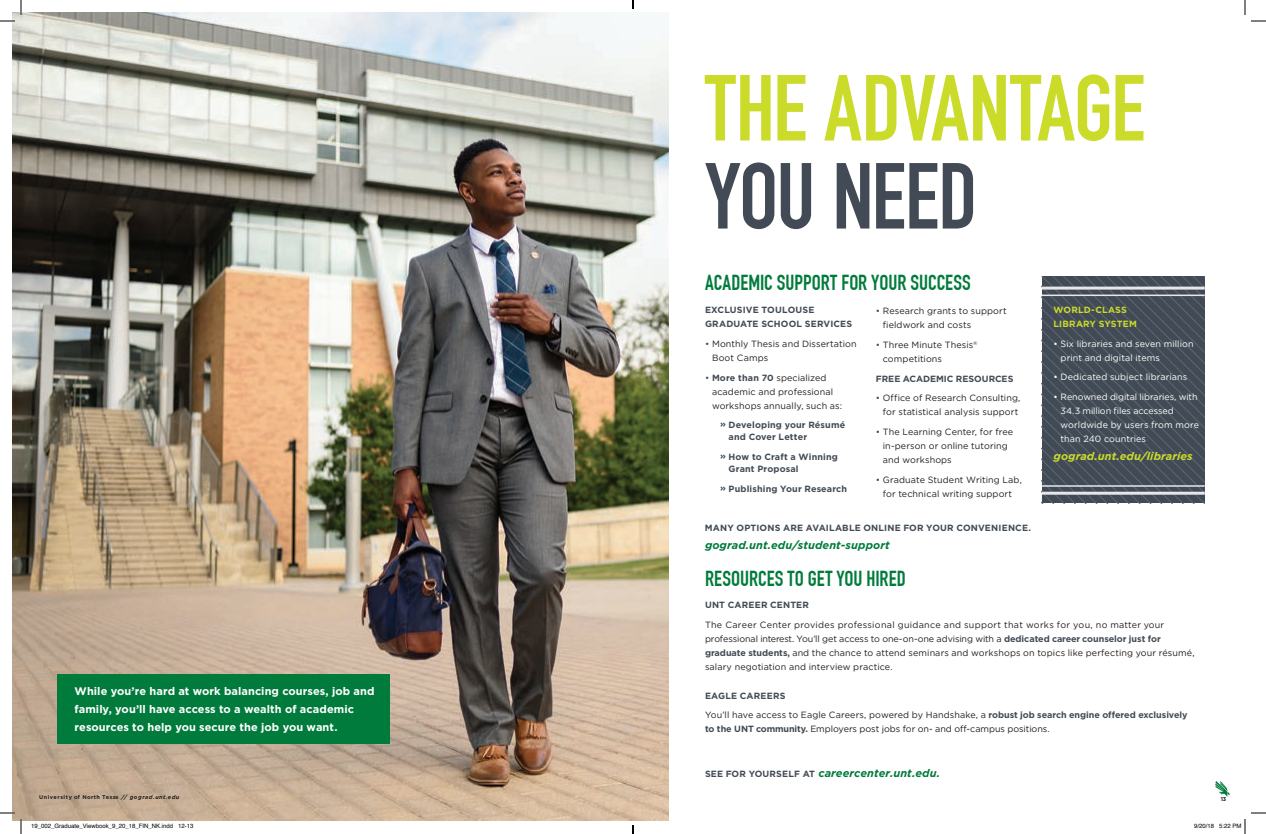
<style>
.page{position:relative;width:1266px;height:834px;background:#fff}
.page>*{position:absolute;margin:0;border:0;box-sizing:border-box;transform-origin:0 0}
.t1{font:700 92px "DIN Condensed";letter-spacing:-.015em;color:#cadb2a}
.t2{font:700 92px "DIN Condensed";letter-spacing:-.015em;color:#424b55}
.t3{font:700 21.3px "DIN Condensed";color:#007b3b}
.t4{font:700 11px/18px "Gotham";letter-spacing:.005em;color:#fff}
.t5{font:italic 700 11px "Gotham";letter-spacing:.01em;color:#007b3b}
.t6{font:italic 700 11px "Gotham";letter-spacing:.01em;color:#cadb2a}
.t7{font:9px/14px "Gotham HTF";letter-spacing:.01em;color:#231f20}
.t8{font:700 9px/12px "Gotham";letter-spacing:.015em;color:#424b55}
.t9{font:9px/14px "Gotham HTF";letter-spacing:.005em;color:#fff}
.t10{font:700 9px/14px "Gotham";letter-spacing:.015em;color:#cadb2a}
.t11{font:6px "Helvetica";color:#000}
.t12{font:700 5.5px "Gotham";letter-spacing:.08em;color:#231f20}
.s1{font-style:italic}
.s2{color:#424b55}
.s3{font-family:"Gotham";font-weight:700;color:#424b55}
.s4{font-style:normal;font-size:9px;color:#424b55}
</style>
<div class="page">
<img style="left:12px;top:12px;width:657px;height:808px">
<svg style="left:1042px;top:277px;width:163px;height:226px;background:#464f59"></svg>
<hr style="left:1042px;top:492px;width:163px;height:3px;background:#e5e7ea">
<hr style="left:1042px;top:485px;width:163px;height:2px;background:#e5e7ea">
<hr style="left:1042px;top:287px;width:163px;height:3px;background:#e5e7ea">
<hr style="left:1042px;top:295px;width:163px;height:1px;background:#e5e7ea">
<svg style="left:1215px;top:780px;width:15px;height:17px"></svg>
<div style="left:57px;top:675px;width:333px;height:69px;background:#007b3b"></div>
<svg style="left:0;top:0;width:22px;height:22px"></svg>
<svg style="left:0;top:812px;width:22px;height:22px"></svg>
<svg style="left:1244px;top:0;width:22px;height:22px"></svg>
<svg style="left:1244px;top:812px;width:22px;height:22px"></svg>
<svg style="left:632px;top:0;width:2px;height:13px"></svg>
<svg style="left:632px;top:825px;width:2px;height:9px"></svg>
<h1 class="t1" style="left:705px;top:54px;width:442px">THE ADVANTAGE</h1>
<h1 class="t2" style="left:705px;top:142px;width:274px">YOU NEED</h1>
<p class="t4" style="left:75px;top:682px;width:301px">While you’re hard at work balancing courses, job and family, you’ll have access to a wealth of academic resources to help you secure the job you want.</p>
<p class="t12" style="left:39px;top:793px;width:142px">University of North Texas <span class="s1">// gograd.unt.edu</span></p>
<h2 class="t3" style="left:705px;top:270px;width:267px">ACADEMIC SUPPORT FOR YOUR SUCCESS</h2>
<p class="t8" style="left:705px;top:303px;width:149px;line-height:14px">EXCLUSIVE TOULOUSE<br>GRADUATE SCHOOL SERVICES</p>
<p class="t7" style="left:712px;top:337px;width:146px;text-indent:-7px"><span class="s2">•</span> Monthly Thesis and Dissertation<br>Boot Camps</p>
<p class="t7" style="left:712px;top:370px;width:132px;text-indent:-7px"><span class="s2">•</span> <span class="s3">More than 70</span> specialized academic and professional workshops annually, such as:</p>
<p class="t8" style="left:729px;top:419px;width:118px;text-indent:-9px">» Developing your Résumé and Cover Letter</p>
<p class="t8" style="left:729px;top:451px;width:111px;text-indent:-9px">» How to Craft a Winning<br>Grant Proposal</p>
<p class="t8" style="left:720px;top:483px;width:129px">» Publishing Your Research</p>
<p class="t7" style="left:883px;top:304px;width:125px;text-indent:-7px"><span class="s2">•</span> Research grants to support fieldwork and costs</p>
<p class="t7" style="left:883px;top:338px;width:96px;text-indent:-7px"><span class="s2">•</span> Three Minute Thesis<sup>® </sup>competitions</p>
<p class="t8" style="left:876px;top:372px;width:139px">FREE ACADEMIC RESOURCES</p>
<p class="t7" style="left:876px;top:391px;width:146px;text-align:center"><span class="s2">•</span> Office of Research Consulting, for statistical analysis support</p>
<p class="t7" style="left:883px;top:425px;width:132px;text-indent:-7px"><span class="s2">•</span> The Learning Center, for free in-person or online tutoring and workshops</p>
<p class="t7" style="left:876px;top:473px;width:148px;text-align:center"><span class="s2">•</span> Graduate Student Writing Lab, for technical writing support</p>
<p class="t8" style="left:705px;top:522px;width:328px">MANY OPTIONS ARE AVAILABLE ONLINE FOR YOUR CONVENIENCE.</p>
<p class="t5" style="left:705px;top:539px;width:186px">gograd.unt.edu/student-support</p>
<p class="t10" style="left:1054px;top:302px;width:85px">WORLD-CLASS<br>LIBRARY SYSTEM</p>
<p class="t9" style="left:1061px;top:336px;width:134px;text-indent:-7px">• Six libraries and seven million print and digital items</p>
<p class="t9" style="left:1054px;top:370px;width:135px">• Dedicated subject librarians</p>
<p class="t9" style="left:1061px;top:390px;width:140px;text-indent:-7px">• Renowned digital libraries, with<br>34.3 million files accessed worldwide by users from more than 240 countries</p>
<p class="t6" style="left:1054px;top:450px;width:141px">gograd.unt.edu/libraries</p>
<h2 class="t3" style="left:705px;top:566px;width:202px">RESOURCES TO GET YOU HIRED</h2>
<p class="t8" style="left:705px;top:599px;width:106px">UNT CAREER CENTER</p>
<p class="t7" style="left:705px;top:618px;width:491px">The Career Center provides professional guidance and support that works for you, no matter your professional interest. You’ll get access to one-on-one advising with a <span class="s3">dedicated career counselor just for graduate students,</span> and the chance to attend seminars and workshops on topics like perfecting your résumé, salary negotiation and interview practice.</p>
<p class="t8" style="left:705px;top:689px;width:82px">EAGLE CAREERS</p>
<p class="t7" style="left:705px;top:708px;width:484px">You’ll have access to Eagle Careers, powered by Handshake, a <span class="s3">robust job search engine offered exclusively to the UNT community.</span> Employers post jobs for on- and off-campus positions.</p>
<p class="t5" style="left:705px;top:766px;width:237px"><span class="s4">SEE FOR YOURSELF AT</span> careercenter.unt.edu.</p>
<p class="t12" style="left:1221px;top:796px;width:7px">13</p>
<p class="t11" style="left:31px;top:821px;width:164px">19_002_Graduate_Viewbook_9_20_18_FIN_NK.indd 12-13</p>
<p class="t11" style="left:1194px;top:821px;width:49px">9/20/18 5:22 PM</p>
</div>
